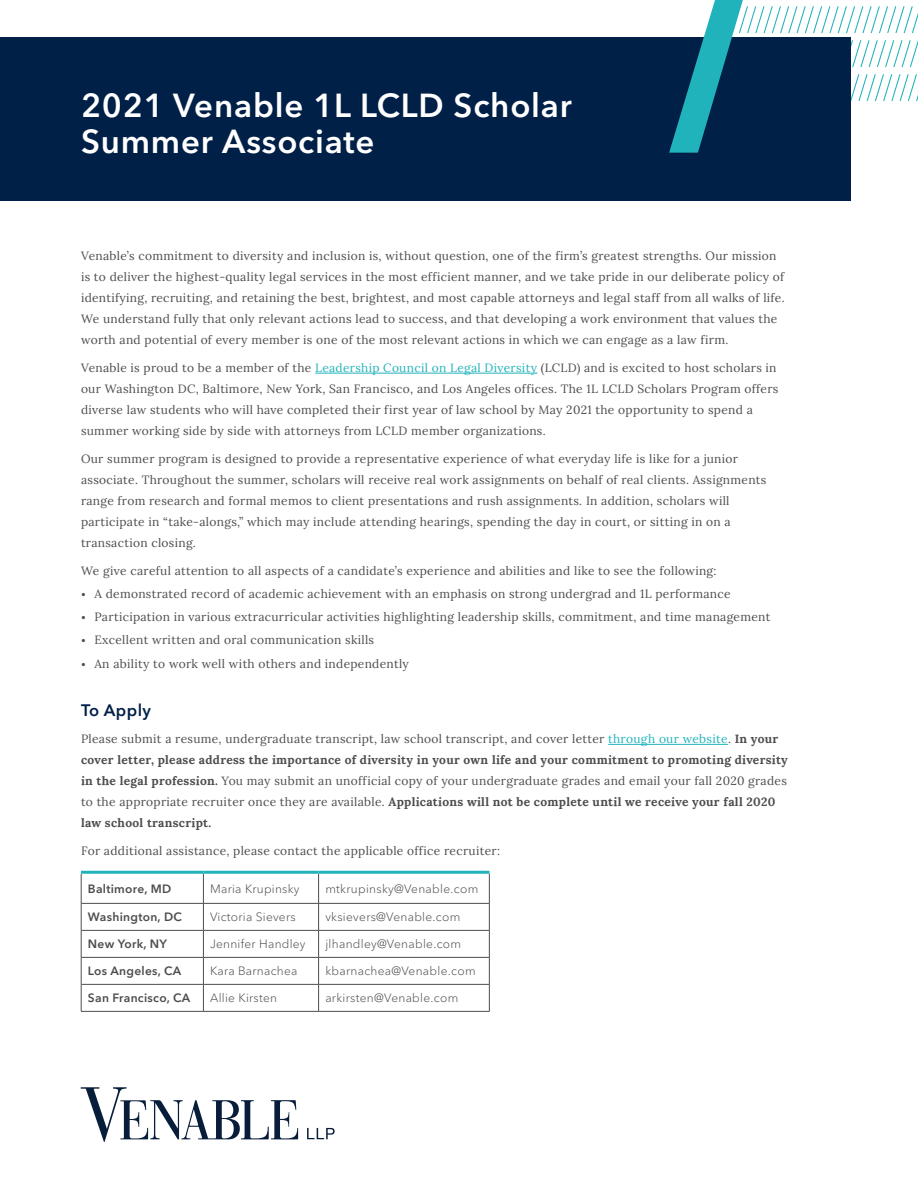
<style>
.page{position:relative;width:918px;height:1188px;background:#fff}
.page>*{position:absolute;margin:0;border:0;box-sizing:border-box;transform-origin:0 0}
.t1{font:600 33px/36px "Avenir Next LT Pro";letter-spacing:.025em;color:#fff}
.t2{font:600 16.5px "Avenir Next LT Pro";letter-spacing:.025em;color:#002048}
.body{font:12px/21px "Lora";letter-spacing:.025em;color:#4e4d4e}
.Paragraph_Style_1{font:300 12px "Avenir Next LT Pro";letter-spacing:.025em;color:#4e4d4e}
.t3{font:600 12px "Avenir Next LT Pro";letter-spacing:.025em;color:#4e4d4e}
.s1{color:#21b3bc}
.s2{font-family:"Georgia"}
.s3{font-weight:700}
</style>
<div class="page">
<svg style="left:307px;top:1128px;width:28px;height:11px"></svg>
<svg style="left:81px;top:1087px;width:217px;height:55px"></svg>
<div style="left:0;top:37px;width:850px;height:164px;background:#002048"></div>
<svg style="left:669px;top:0;width:249px;height:153px"></svg>
<svg style="left:81px;top:874px;width:1px;height:137px"></svg>
<svg style="left:203px;top:874px;width:1px;height:137px"></svg>
<svg style="left:318px;top:874px;width:1px;height:137px"></svg>
<svg style="left:489px;top:874px;width:1px;height:137px"></svg>
<hr style="left:81px;top:903px;width:122px;height:1px;background:#4e4d4e">
<hr style="left:203px;top:903px;width:116px;height:1px;background:#4e4d4e">
<hr style="left:319px;top:903px;width:170px;height:1px;background:#4e4d4e">
<hr style="left:81px;top:930px;width:122px;height:1px;background:#4e4d4e">
<hr style="left:203px;top:930px;width:116px;height:1px;background:#4e4d4e">
<hr style="left:319px;top:930px;width:170px;height:1px;background:#4e4d4e">
<hr style="left:81px;top:957px;width:122px;height:1px;background:#4e4d4e">
<hr style="left:203px;top:957px;width:116px;height:1px;background:#4e4d4e">
<hr style="left:319px;top:957px;width:170px;height:1px;background:#4e4d4e">
<hr style="left:81px;top:984px;width:122px;height:1px;background:#4e4d4e">
<hr style="left:203px;top:984px;width:116px;height:1px;background:#4e4d4e">
<hr style="left:319px;top:984px;width:170px;height:1px;background:#4e4d4e">
<hr style="left:81px;top:1011px;width:122px;height:1px;background:#4e4d4e">
<hr style="left:203px;top:1011px;width:116px;height:1px;background:#4e4d4e">
<hr style="left:319px;top:1011px;width:171px;height:1px;background:#4e4d4e">
<hr style="left:81px;top:871px;width:122px;height:3px;background:#21b3bc">
<hr style="left:203px;top:871px;width:116px;height:3px;background:#21b3bc">
<hr style="left:319px;top:871px;width:171px;height:3px;background:#21b3bc">
<hr style="left:315px;top:373px;width:222px;height:1px;background:#21b3bc">
<hr style="left:608px;top:744px;width:120px;height:1px;background:#21b3bc">
<p class="t1" style="left:81px;top:87px;width:492px">2021 Venable 1L LCLD Scholar<br>Summer Associate</p>
<p class="body" style="left:81px;top:245px;width:705px">Venable’s commitment to diversity and inclusion is, without question, one of the firm’s greatest strengths. Our mission is to deliver the highest-quality legal services in the most efficient manner, and we take pride in our deliberate policy of identifying, recruiting, and retaining the best, brightest, and most capable attorneys and legal staff from all walks of life.<br>We understand fully that only relevant actions lead to success, and that developing a work environment that values the worth and potential of every member is one of the most relevant actions in which we can engage as a law firm.</p>
<p class="body" style="left:81px;top:357px;width:699px">Venable is proud to be a member of the <span class="s1">Leadership Council on Legal Diversity</span> (LCLD) and is excited to host scholars in our Washington DC, Baltimore, New York, San Francisco, and Los Angeles offices. The 1L LCLD Scholars Program offers diverse law students who will have completed their first year of law school by May 2021 the opportunity to spend a summer working side by side with attorneys from LCLD member organizations.</p>
<p class="body" style="left:81px;top:447px;width:687px">Our summer program is designed to provide a representative experience of what everyday life is like for a junior associate. Throughout the summer, scholars will receive real work assignments on behalf of real clients. Assignments range from research and formal memos to client presentations and rush assignments. In addition, scholars will participate in “take-alongs,” which may include attending hearings, spending the day in court, or sitting in on a transaction closing.</p>
<p class="body" style="left:81px;top:559px;width:637px">We give careful attention to all aspects of a candidate’s experience and abilities and like to see the following:</p>
<p class="body" style="left:81px;top:582px;width:651px"><span class="s2">•</span> A demonstrated record of academic achievement with an emphasis on strong undergrad and 1L performance</p>
<p class="body" style="left:81px;top:606px;width:691px"><span class="s2">•</span> Participation in various extracurricular activities highlighting leadership skills, commitment, and time management</p>
<p class="body" style="left:81px;top:629px;width:295px"><span class="s2">•</span> Excellent written and oral communication skills</p>
<p class="body" style="left:81px;top:652px;width:329px"><span class="s2">•</span> An ability to work well with others and independently</p>
<h2 class="t2" style="left:81px;top:700px;width:71px">To Apply</h2>
<p class="body" style="left:81px;top:728px;width:708px">Please submit a resume, undergraduate transcript, law school transcript, and cover letter <span class="s1">through our website</span>. <span class="s3">In your cover letter, please address the importance of diversity in your own life and your commitment to promoting diversity in the legal profession.</span> You may submit an unofficial copy of your undergraduate grades and email your fall 2020 grades to the appropriate recruiter once they are available. <span class="s3">Applications will not be complete until we receive your fall 2020 law school transcript.</span></p>
<p class="body" style="left:81px;top:840px;width:421px">For additional assistance, please contact the applicable office recruiter:</p>
<p class="t3" style="left:88px;top:882px;width:85px">Baltimore, MD</p>
<p class="Paragraph_Style_1" style="left:210px;top:882px;width:91px">Maria Krupinsky</p>
<p class="Paragraph_Style_1" style="left:325px;top:882px;width:154px">mtkrupinsky@Venable.com</p>
<p class="t3" style="left:88px;top:910px;width:95px">Washington, DC</p>
<p class="Paragraph_Style_1" style="left:210px;top:910px;width:87px">Victoria Sievers</p>
<p class="Paragraph_Style_1" style="left:325px;top:910px;width:137px">vksievers@Venable.com</p>
<p class="t3" style="left:88px;top:937px;width:81px">New York, NY</p>
<p class="Paragraph_Style_1" style="left:210px;top:937px;width:97px">Jennifer Handley</p>
<p class="Paragraph_Style_1" style="left:325px;top:937px;width:137px">jlhandley@Venable.com</p>
<p class="t3" style="left:88px;top:964px;width:95px">Los Angeles, CA</p>
<p class="Paragraph_Style_1" style="left:210px;top:964px;width:89px">Kara Barnachea</p>
<p class="Paragraph_Style_1" style="left:325px;top:964px;width:152px">kbarnachea@Venable.com</p>
<p class="t3" style="left:88px;top:991px;width:104px">San Francisco, CA</p>
<p class="Paragraph_Style_1" style="left:210px;top:991px;width:68px">Allie Kirsten</p>
<p class="Paragraph_Style_1" style="left:325px;top:991px;width:134px">arkirsten@Venable.com</p>
</div>
